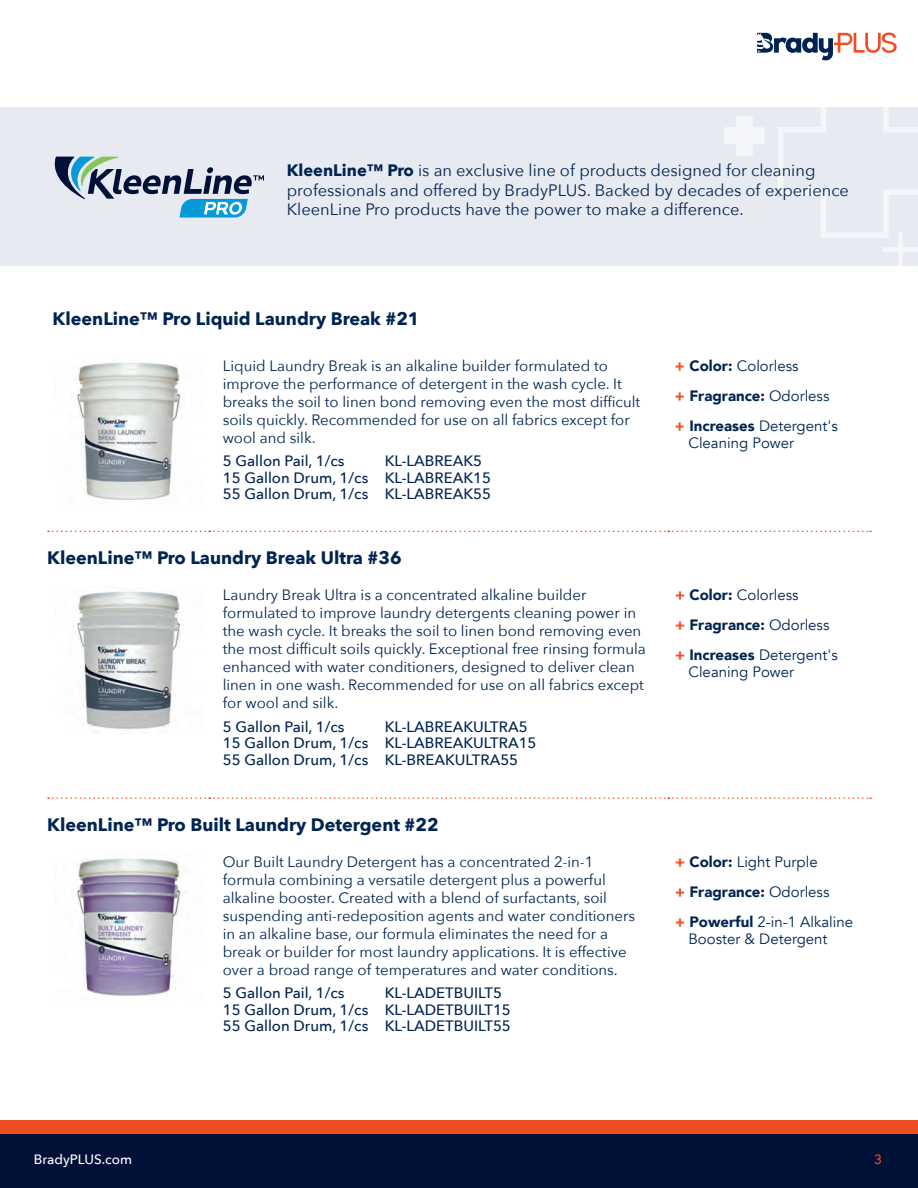
<style>
.page{position:relative;width:918px;height:1188px;background:#fff}
.page>*{position:absolute;margin:0;border:0;box-sizing:border-box;transform-origin:0 0}
.Item_Name{font:700 18px "Avenir Next";color:#002451}
.t1{font:16.5px/19.5px "Avenir Next";color:#002451}
.Item_Description{font:15px/18px "Avenir Next";color:#002451}
.Item_Number{font:500 15px/16.5px "Avenir Next";color:#002451}
.Bullet_Tabs{font:15px/16.5px "Avenir";color:#002451}
.Bullet_Tabs-2{font:900 15px "Avenir";color:#002451}
.t2{font:500 13.5px "Avenir Next";color:#fff}
.t3{font:500 13.5px "Avenir Next";color:#f04d22}
.s1{font-weight:700}
.s2{font-weight:900;color:#f04d22}
.s3{font-weight:900}
.s4{color:#f04d22}
.s5{font-weight:400}
</style>
<div class="page">
<div style="left:0;top:1134px;width:918px;height:54px;background:#001036"></div>
<div style="left:0;top:1120px;width:918px;height:14px;background:#f04d22"></div>
<svg style="left:757px;top:32px;width:140px;height:28px"></svg>
<div style="left:0;top:107px;width:918px;height:159px;background:#e8eaf1"></div>
<svg style="left:778px;top:107px;width:140px;height:159px"></svg>
<svg style="left:724px;top:116px;width:40px;height:39px"></svg>
<svg style="left:48px;top:531px;width:823px;height:1px"></svg>
<svg style="left:48px;top:797px;width:823px;height:2px"></svg>
<img style="left:76px;top:362px;width:105px;height:138px">
<img style="left:74px;top:591px;width:107px;height:139px">
<img style="left:75px;top:858px;width:111px;height:138px">
<svg style="left:54px;top:157px;width:210px;height:61px"></svg>
<p class="t1" style="left:287px;top:160px;width:564px"><span class="s1">KleenLine™ Pro</span> is an exclusive line of products designed for cleaning professionals and offered by BradyPLUS. Backed by decades of experience<br>KleenLine Pro products have the power to make a difference.</p>
<p class="Item_Name" style="left:53px;top:304px;width:368px">KleenLine™ Pro Liquid Laundry Break #21</p>
<p class="Item_Description" style="left:223px;top:356px;width:419px">Liquid Laundry Break is an alkaline builder formulated to improve the performance of detergent in the wash cycle. It breaks the soil to linen bond removing even the most difficult soils quickly. Recommended for use on all fabrics except for wool and silk.</p>
<p class="Item_Number" style="left:223px;top:452px;width:123px">5 Gallon Pail, 1/cs</p>
<p class="Item_Number" style="left:223px;top:452px;width:270px;text-indent:162px">KL-LABREAK5<br>15 Gallon Drum, 1/cs KL-LABREAK15</p>
<p class="Item_Number" style="left:223px;top:485px;width:270px">55 Gallon Drum, 1/cs KL-LABREAK55</p>
<p class="Item_Name" style="left:47px;top:542px;width:356px">KleenLine™ Pro Laundry Break Ultra #36</p>
<p class="Item_Description" style="left:223px;top:586px;width:425px">Laundry Break Ultra is a concentrated alkaline builder formulated to improve laundry detergents cleaning power in the wash cycle. It breaks the soil to linen bond removing even the most difficult soils quickly. Exceptional free rinsing formula enhanced with water conditioners, designed to deliver clean linen in one wash. Recommended for use on all fabrics except for wool and silk.</p>
<p class="Item_Number" style="left:223px;top:718px;width:123px">5 Gallon Pail, 1/cs</p>
<p class="Item_Number" style="left:385px;top:718px;width:144px">KL-LABREAKULTRA5</p>
<p class="Item_Number" style="left:223px;top:734px;width:315px">15 Gallon Drum, 1/cs KL-LABREAKULTRA15<br>55 Gallon Drum, 1/cs KL-BREAKULTRA55</p>
<p class="Item_Name" style="left:47px;top:809px;width:393px">KleenLine™ Pro Built Laundry Detergent #22</p>
<p class="Item_Description" style="left:223px;top:852px;width:414px">Our Built Laundry Detergent has a concentrated 2-in-1 formula combining a versatile detergent plus a powerful alkaline booster. Created with a blend of surfactants, soil suspending anti-redeposition agents and water conditioners in an alkaline base, our formula eliminates the need for a break or builder for most laundry applications. It is effective over a broad range of temperatures and water conditions.</p>
<p class="Item_Number" style="left:223px;top:984px;width:123px">5 Gallon Pail, 1/cs</p>
<p class="Item_Number" style="left:385px;top:984px;width:119px">KL-LADETBUILT5</p>
<p class="Item_Number" style="left:223px;top:1001px;width:290px">15 Gallon Drum, 1/cs KL-LADETBUILT15<br>55 Gallon Drum, 1/cs KL-LADETBUILT55</p>
<p class="Bullet_Tabs" style="left:675px;top:358px;width:125px"><span class="s2">+</span> <span class="s3">Color:</span> Colorless</p>
<p class="Bullet_Tabs-2" style="left:675px;top:383px;width:156px"><span class="s4">+</span> Fragrance: <span class="s5">Odorless</span></p>
<p class="Bullet_Tabs" style="left:688px;top:418px;width:151px;text-indent:-13px"><span class="s2">+</span> <span class="s3">Increases</span> Detergent's<br>Cleaning Power</p>
<p class="Bullet_Tabs" style="left:675px;top:587px;width:125px"><span class="s2">+</span> <span class="s3">Color:</span> Colorless</p>
<p class="Bullet_Tabs-2" style="left:675px;top:612px;width:156px"><span class="s4">+</span> Fragrance: <span class="s5">Odorless</span></p>
<p class="Bullet_Tabs" style="left:688px;top:647px;width:151px;text-indent:-14px"><span class="s2">+</span> <span class="s3">Increases</span> Detergent's<br>Cleaning Power</p>
<p class="Bullet_Tabs" style="left:675px;top:854px;width:144px"><span class="s2">+</span> <span class="s3">Color:</span> Light Purple</p>
<p class="Bullet_Tabs-2" style="left:675px;top:879px;width:156px"><span class="s4">+</span> Fragrance: <span class="s5">Odorless</span></p>
<p class="Bullet_Tabs" style="left:688px;top:914px;width:166px;text-indent:-14px"><span class="s2">+</span> <span class="s3">Powerful</span> 2-in-1 Alkaline<br>Booster &amp; Detergent</p>
<p class="t2" style="left:34px;top:1148px;width:100px">BradyPLUS.com</p>
<p class="t3" style="left:874px;top:1148px;width:10px">3</p>
</div>
